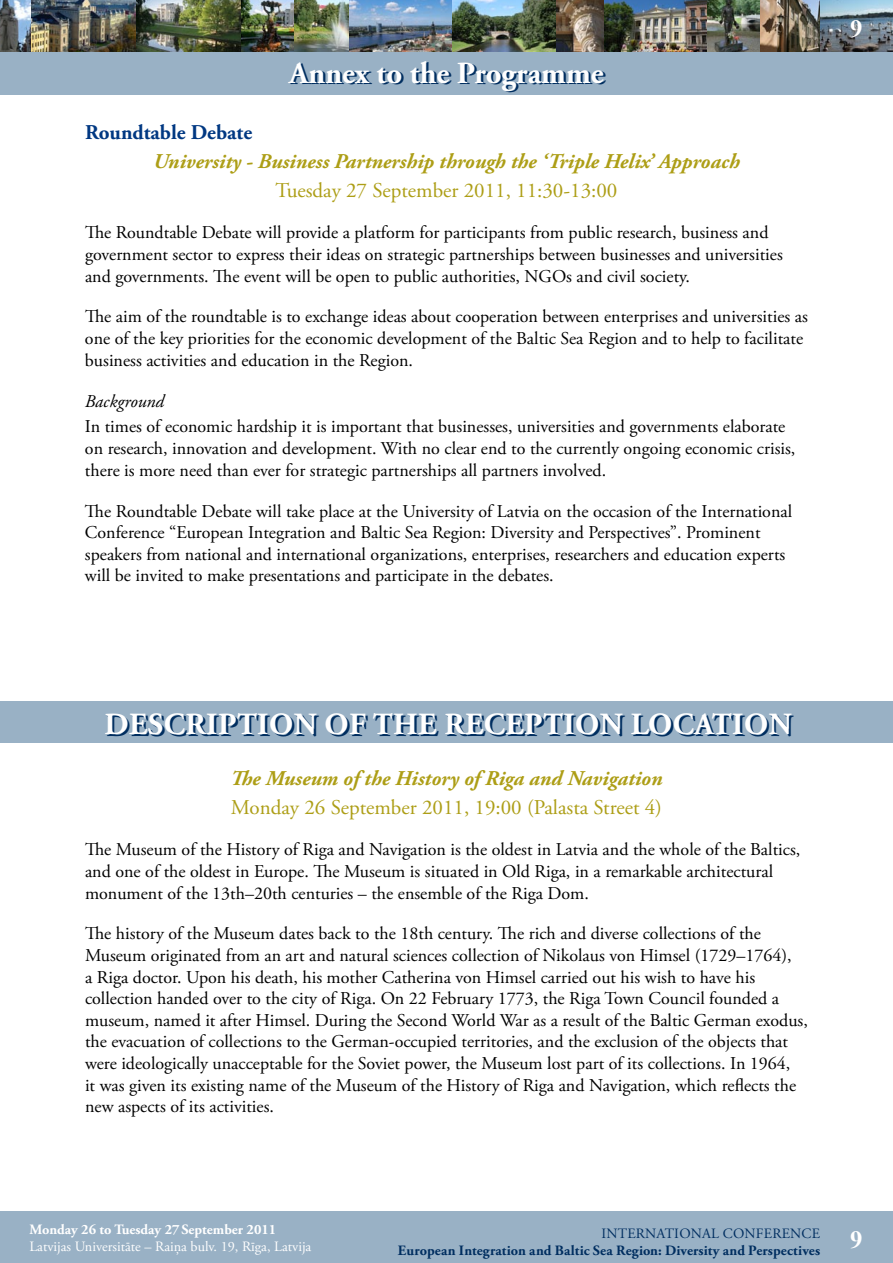
<style>
.page{position:relative;width:893px;height:1263px;background:#fff}
.page>*{position:absolute;margin:0;border:0;box-sizing:border-box;transform-origin:0 0}
.t1{font:700 30.75px "Adobe Garamond Pro";letter-spacing:.015em;color:#002e60}
.t2{font:700 24.75px "Times New Roman";color:#fff}
.t3{font:italic 700 21px "Adobe Garamond Pro";color:#ad9e16}
.t4{font:21px "Adobe Garamond Pro";color:#ad9e16}
.t5{font:700 21px "Adobe Garamond Pro";color:#003882}
.t6{font:18px/21.6px "Adobe Garamond Pro";color:#000}
.t7{font:italic 18px "Adobe Garamond Pro";color:#000}
.t8{font:700 14.25px/17.1px "Adobe Garamond Pro";letter-spacing:.01em;color:#002e60}
.t9{font:14.25px "Adobe Garamond Pro";color:#fff}
.t10{font:700 14.25px "Adobe Garamond Pro";color:#fff}
.s1{color:#fff}
.s2{font-weight:400}
</style>
<div class="page">
<img style="left:0;top:0;width:893px;height:52px">
<div style="left:0;top:52px;width:893px;height:43px;background:#99b1c5"></div>
<div style="left:0;top:1211px;width:893px;height:52px;background:#99b1c5"></div>
<div style="left:0;top:701px;width:893px;height:41px;background:#99b1c5"></div>
<h1 class="t1" style="left:291px;top:56px;width:316px">Annex to the Programme</h1>
<p class="t5" style="left:85px;top:120px;width:169px">Roundtable Debate</p>
<p class="t3" style="left:153px;top:149px;width:588px">University - Business Partnership through the ‘Triple Helix’ Approach</p>
<p class="t4" style="left:276px;top:178px;width:343px">Tuesday 27 September 2011, 11:30-13:00</p>
<p class="t6" style="left:85px;top:222px;width:699px">The Roundtable Debate will provide a platform for participants from public research, business and government sector to express their ideas on strategic partnerships between businesses and universities and governments. The event will be open to public authorities, NGOs and civil society.</p>
<p class="t6" style="left:85px;top:307px;width:724px">The aim of the roundtable is to exchange ideas about cooperation between enterprises and universities as one of the key priorities for the economic development of the Baltic Sea Region and to help to facilitate business activities and education in the Region.</p>
<p class="t7" style="left:85px;top:390px;width:81px">Background</p>
<p class="t6" style="left:85px;top:417px;width:712px">In times of economic hardship it is important that businesses, universities and governments elaborate on research, innovation and development. With no clear end to the currently ongoing economic crisis, there is more need than ever for strategic partnerships all partners involved.</p>
<p class="t6" style="left:85px;top:501px;width:709px">The Roundtable Debate will take place at the University of Latvia on the occasion of the International Conference “European Integration and Baltic Sea Region: Diversity and Perspectives”. Prominent speakers from national and international organizations, enterprises, researchers and education experts will be invited to make presentations and participate in the debates.</p>
<h2 class="t2" style="left:850px;top:12px;width:14px">9</h2>
<h1 class="t1" style="left:107px;top:708px;width:22px">Descr</h1>
<h1 class="t1" style="left:209px;top:708px;width:259px">iption o f the <span class="s1">e</span>recep</h1>
<h1 class="t1" style="left:545px;top:708px;width:128px">tion Loca</h1>
<h1 class="t1" style="left:714px;top:708px;width:81px">tion</h1>
<p class="t3" style="left:230px;top:766px;width:434px">The Museum of the History of Riga and Navigation</p>
<p class="t4" style="left:231px;top:795px;width:433px">Monday 26 September 2011, 19:00 (Palasta Street 4)</p>
<p class="t6" style="left:85px;top:839px;width:717px">The Museum of the History of Riga and Navigation is the oldest in Latvia and the whole of the Baltics, and one of the oldest in Europe. The Museum is situated in Old Riga, in a remarkable architectural monument of the 13th–20th centuries – the ensemble of the Riga Dom.</p>
<p class="t6" style="left:85px;top:923px;width:724px">The history of the Museum dates back to the 18th century. The rich and diverse collections of the Museum originated from an art and natural sciences collection of Nikolaus von Himsel (1729–1764),<br>a Riga doctor. Upon his death, his mother Catherina von Himsel carried out his wish to have his collection handed over to the city of Riga. On 22 February 1773, the Riga Town Council founded a museum, named it after Himsel. During the Second World War as a result of the Baltic German exodus, the evacuation of collections to the German-occupied territories, and the exclusion of the objects that were ideologically unacceptable for the Soviet power, the Museum lost part of its collections. In 1964,<br>it was given its existing name of the Museum of the History of Riga and Navigation, which reflects the new aspects of its activities.</p>
<p class="t10" style="left:29px;top:1221px;width:248px">Monday 26 to Tuesday 27 September 2011</p>
<p class="t9" style="left:29px;top:1238px;width:283px">Latvijas Universitāte – Raiņa bulv. 19, Rīga, Latvija</p>
<p class="t8" style="left:398px;top:1225px;width:466px;text-indent:204px"><span class="s2">Internationalconference<br></span>European Integration and Baltic Sea Region: Diversity and Perspectives <sup>9</sup></p>
</div>
